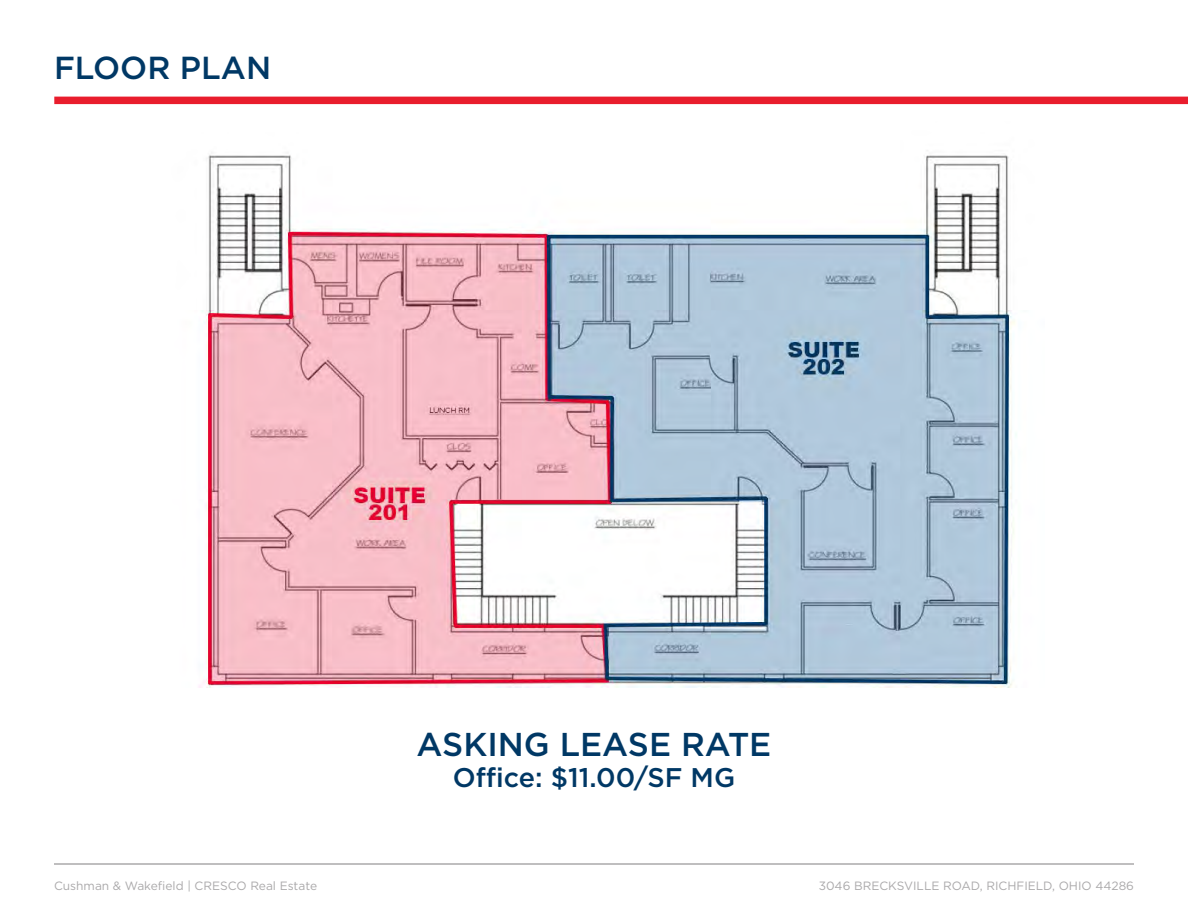
<style>
.page{position:relative;width:1188px;height:918px;background:#fff}
.page>*{position:absolute;margin:0;border:0;box-sizing:border-box;transform-origin:0 0}
.t1{font:500 33px "Gotham";color:#003865}
.t2{font:500 31.8px "Gotham";color:#003865}
.t3{font:500 27px "Gotham";color:#003865}
.t4{font:12px "Gotham";color:#aaa9aa}
</style>
<div class="page">
<hr style="left:54px;top:863px;width:1080px;height:2px;background:#aaa9aa">
<div style="left:54px;top:97px;width:1134px;height:7px;background:#e91d2d"></div>
<img style="left:198px;top:155px;width:819px;height:533px">
<h2 class="t2" style="left:54px;top:47px;width:219px">FLOOR PLAN</h2>
<h1 class="t1" style="left:417px;top:723px;width:356px">ASKING LEASE RATE</h1>
<h3 class="t3" style="left:453px;top:760px;width:284px">Office: $11.00/SF MG</h3>
<p class="t4" style="left:54px;top:878px;width:265px">Cushman &amp; Wakefield | CRESCO Real Estate</p>
<p class="t4" style="left:819px;top:878px;width:317px">3046 BRECKSVILLE ROAD, RICHFIELD, OHIO 44286</p>
</div>
